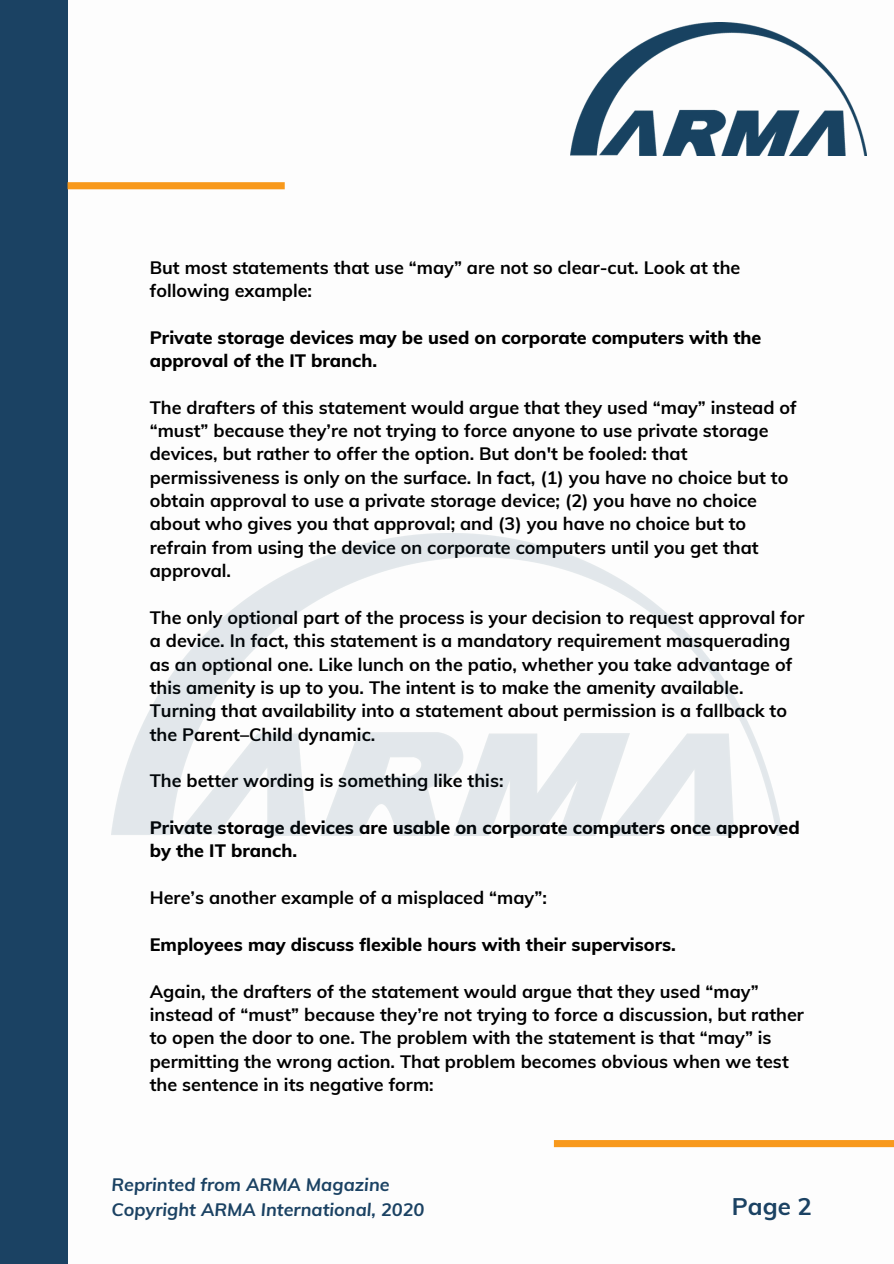
<style>
.page{position:relative;width:894px;height:1264px;background:#fff}
.page>*{position:absolute;margin:0;border:0;box-sizing:border-box;transform-origin:0 0}
.t1{font:700 24px "Muli";color:#1b4263}
.t2{font:700 18px/23.4px "Muli";color:#000}
.t3{font:800 18px/23.4px "Muli";color:#000}
.t4{font:italic 700 18px "Muli";color:#1b4263}
</style>
<div class="page">
<div style="left:0;top:0;width:68px;height:1263px;background:#1b4263"></div>
<img style="left:570px;top:23px;width:296px;height:133px">
<svg style="left:553px;top:1140px;width:340px;height:7px;background:#f8991e"></svg>
<svg style="left:68px;top:182px;width:217px;height:7px;background:#f89b22"></svg>
<img style="left:112px;top:533px;width:670px;height:302px">
<p class="t2" style="left:150px;top:255px;width:592px">But most statements that use “may” are not so clear-cut. Look at the following example:</p>
<p class="t3" style="left:150px;top:325px;width:613px">Private storage devices may be used on corporate computers with the approval of the IT branch.</p>
<p class="t2" style="left:150px;top:395px;width:648px">The drafters of this statement would argue that they used “may” instead of “must” because they’re not trying to force anyone to use private storage devices, but rather to offer the option. But don't be fooled: that permissiveness is only on the surface. In fact, (1) you have no choice but to obtain approval to use a private storage device; (2) you have no choice about who gives you that approval; and (3) you have no choice but to refrain from using the device on corporate computers until you get that approval.</p>
<p class="t2" style="left:150px;top:605px;width:656px">The only optional part of the process is your decision to request approval for a device. In fact, this statement is a mandatory requirement masquerading as an optional one. Like lunch on the patio, whether you take advantage of this amenity is up to you. The intent is to make the amenity available.<br>Turning that availability into a statement about permission is a fallback to the Parent–Child dynamic.</p>
<p class="t2" style="left:150px;top:768px;width:355px">The better wording is something like this:</p>
<p class="t3" style="left:150px;top:815px;width:651px">Private storage devices are usable on corporate computers once approved by the IT branch.</p>
<p class="t2" style="left:150px;top:885px;width:398px">Here’s another example of a misplaced “may”:</p>
<p class="t3" style="left:150px;top:932px;width:527px">Employees may discuss flexible hours with their supervisors.</p>
<p class="t2" style="left:150px;top:979px;width:655px">Again, the drafters of the statement would argue that they used “may” instead of “must” because they’re not trying to force a discussion, but rather to open the door to one. The problem with the statement is that “may” is permitting the wrong action. That problem becomes obvious when we test the sentence in its negative form:</p>
<p class="t4" style="left:111px;top:1172px;width:280px">Reprinted from ARMA Magazine</p>
<p class="t4" style="left:111px;top:1197px;width:314px">Copyright ARMA International, 2020</p>
<p class="t1" style="left:731px;top:1190px;width:81px">Page 2</p>
</div>
